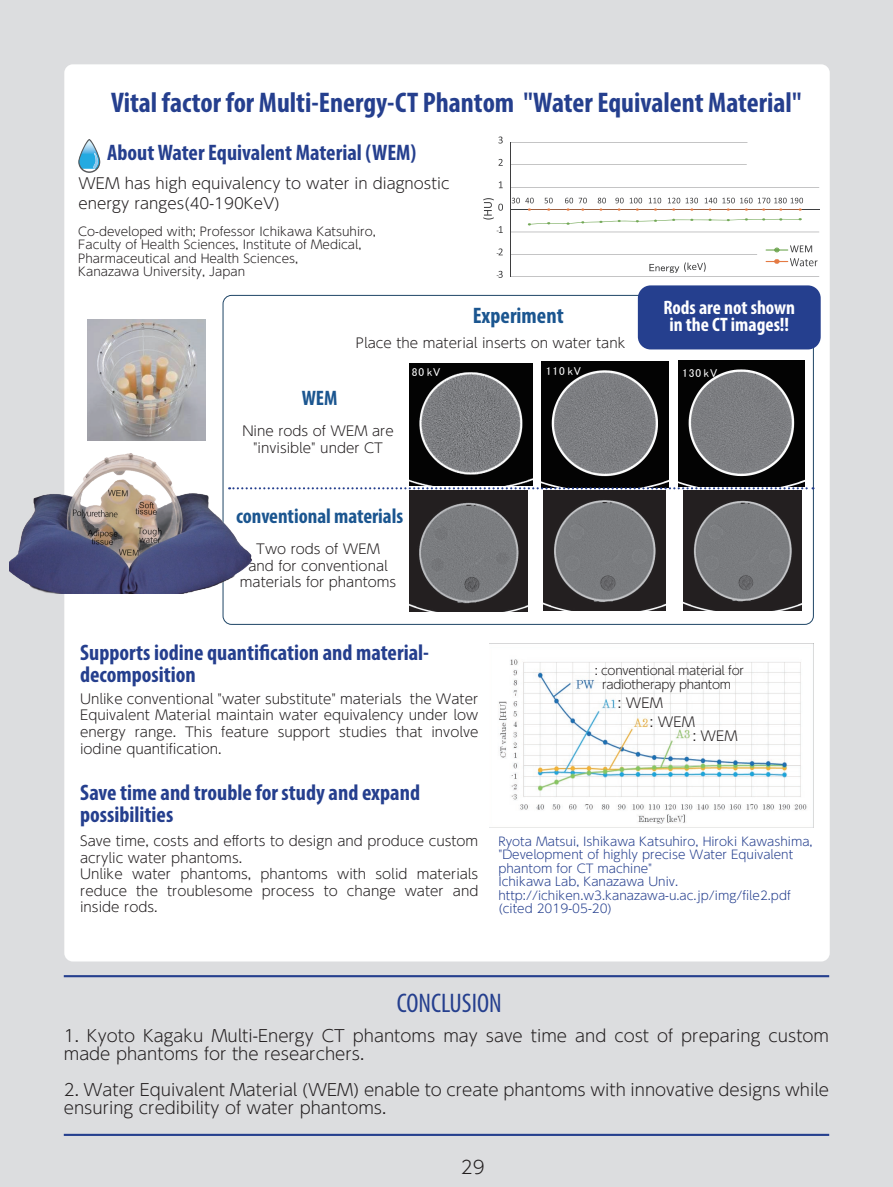
<style>
.page{position:relative;width:893px;height:1187px;background:#fff}
.page>*{position:absolute;margin:0;border:0;box-sizing:border-box;transform-origin:0 0}
.t1{font:700 condensed 28.5px "Myriad Pro";color:#253f8e}
.t2{font:condensed 27px "Myriad Pro";color:#253f8e}
.t3{font:700 condensed 22.5px/22.5px "Myriad Pro";color:#253f8e}
.t4{font:700 condensed 22.5px "Myriad Pro";color:#1b5690}
.t5{font:700 condensed 21px "Myriad Pro";color:#1b5690}
.t6{font:700 condensed 19.5px/16.5px "Myriad Pro";color:#fff;text-align:center}
.t7{font:300 18px "UD Shin Go Pr 6 N";color:#231f20}
.t8{font:300 16.5px/18px "UD Shin Go Pr 6 N";color:#231f20}
.t9{font:300 15px/19.5px "UD Shin Go Pr 6 N";color:#231f20}
.t10{font:300 13.5px/16.5px "UD Shin Go Pr 6 N";color:#231f20}
.t11{font:300 12px/13.5px "UD Shin Go Pr 6 N";color:#253f8e}
.t12{font:300 12px/13.5px "UD Shin Go Pr 6 N";color:#231f20}
.t13{font:300 12px/13.5px "UD Shin Go Pr 6 N";letter-spacing:-.025em;color:#231f20;text-align:center}
.t14{font:11.4px "MS P Gothic";letter-spacing:.085em;color:#fff}
</style>
<div class="page">
<div style="left:0;top:0;width:893px;height:1186px;background:#dcdddf"></div>
<div style="left:64px;top:64px;width:766px;height:897px;background:#fff;border-radius:9px"></div>
<img style="left:410px;top:363px;width:122px;height:122px">
<img style="left:542px;top:361px;width:126px;height:126px">
<img style="left:410px;top:490px;width:117px;height:121px">
<img style="left:543px;top:490px;width:122px;height:120px">
<img style="left:683px;top:490px;width:118px;height:120px">
<img style="left:87px;top:319px;width:118px;height:122px">
<img style="left:489px;top:643px;width:324px;height:181px">
<div style="left:638px;top:285px;width:183px;height:64px;background:#253f8e;border-radius:13px"></div>
<hr style="left:64px;top:975px;width:765px;height:2px;background:#253f8e">
<svg style="left:259px;top:487px;width:554px;height:2px"></svg>
<hr style="left:64px;top:1133px;width:765px;height:2px;background:#253f8e">
<img style="left:678px;top:361px;width:126px;height:126px">
<img style="left:10px;top:448px;width:249px;height:145px">
<hr style="left:510px;top:142px;width:237px;height:1px;background:#3e3e3f">
<hr style="left:510px;top:165px;width:237px;height:1px;background:#3e3e3f">
<hr style="left:510px;top:187px;width:309px;height:1px;background:#3e3e3f">
<hr style="left:510px;top:232px;width:309px;height:1px;background:#3e3e3f">
<hr style="left:510px;top:254px;width:247px;height:1px;background:#3e3e3f">
<hr style="left:510px;top:276px;width:309px;height:1px;background:#3e3e3f">
<hr style="left:510px;top:142px;width:1px;height:135px;background:#3e3e3f">
<hr style="left:510px;top:209px;width:309px;height:1px;background:#3e3e3f">
<svg style="left:528px;top:218px;width:274px;height:7px"></svg>
<svg style="left:497px;top:271px;width:6px;height:7px"></svg>
<svg style="left:497px;top:248px;width:6px;height:7px"></svg>
<svg style="left:497px;top:226px;width:6px;height:7px"></svg>
<svg style="left:499px;top:181px;width:4px;height:7px"></svg>
<svg style="left:498px;top:159px;width:5px;height:7px"></svg>
<svg style="left:498px;top:136px;width:5px;height:7px"></svg>
<svg style="left:512px;top:198px;width:291px;height:13px"></svg>
<svg style="left:483px;top:198px;width:20px;height:21px"></svg>
<svg style="left:649px;top:262px;width:57px;height:11px"></svg>
<svg style="left:766px;top:245px;width:51px;height:21px"></svg>
<svg style="left:78px;top:139px;width:22px;height:34px"></svg>
<h1 class="t1" style="left:111px;top:85px;width:692px">Vital factor for Multi-Energy-CT Phantom "Water Equivalent Material"</h1>
<h3 class="t3" style="left:107px;top:140px;width:311px">About Water Equivalent Material (WEM)</h3>
<p class="t9" style="left:79px;top:173px;width:372px">WEM has high equivalency to water in diagnostic energy ranges(40-190KeV)</p>
<p class="t12" style="left:78px;top:224px;width:299px">Co-developed with; Professor Ichikawa Katsuhiro, Faculty of Health Sciences, Institute of Medical, Pharmaceutical and Health Sciences,<br>Kanazawa University, Japan</p>
<h3 class="t4" style="left:473px;top:301px;width:92px">Experiment</h3>
<p class="t10" style="left:356px;top:334px;width:271px">Place the material inserts on water tank</p>
<h3 class="t5" style="left:302px;top:385px;width:37px">WEM</h3>
<p class="t10" style="left:242px;top:422px;width:153px;text-align:center">Nine rods of WEM are "invisible" under CT</p>
<p class="t14" style="left:412px;top:366px;width:30px">80 kV</p>
<p class="t14" style="left:546px;top:365px;width:37px">110 kV</p>
<h3 class="t5" style="left:236px;top:503px;width:168px">conventional materials</h3>
<p class="t10" style="left:240px;top:540px;width:158px;text-align:center">Two rods of WEM<br>and for conventional materials for phantoms</p>
<h3 class="t6" style="left:663px;top:299px;width:133px">Rods are not shown in the CT images!!</h3>
<p class="t14" style="left:682px;top:367px;width:37px">130 kV</p>
<h3 class="t3" style="left:80px;top:640px;width:350px">Supports iodine quantification and material&shy;decomposition</h3>
<p class="t10" style="left:80px;top:690px;width:400px;text-align:justify">Unlike conventional "water substitute" materials the Water Equivalent Material maintain water equivalency under low energy range. This feature support studies that involve iodine quantification.</p>
<h3 class="t3" style="left:80px;top:780px;width:341px">Save time and trouble for study and expand possibilities</h3>
<p class="t10" style="left:80px;top:832px;width:400px">Save time, costs and efforts to design and produce custom acrylic water phantoms.<br>Unlike water phantoms, phantoms with solid materials reduce the troublesome process to change water and inside rods.</p>
<p class="t13" style="left:595px;top:663px;width:151px">: conventional material for radiotherapy phantom</p>
<p class="t10" style="left:650px;top:693px;width:47px;line-height:19px;text-indent:-32px">: WEM<br>: WEM</p>
<p class="t10" style="left:693px;top:727px;width:47px">: WEM</p>
<p class="t11" style="left:498px;top:833px;width:316px">Ryota Matsui, Ishikawa Katsuhiro, Hiroki Kawashima, "Development of highly precise Water Equivalent phantom for CT machine"<br>Ichikawa Lab, Kanazawa Univ. http://ichiken.w3.kanazawa-u.ac.jp/img/file2.pdf (cited 2019-05-20)</p>
<h2 class="t2" style="left:397px;top:986px;width:106px">CONCLUSION</h2>
<p class="t8" style="left:64px;top:1026px;width:767px">1. Kyoto Kagaku Multi-Energy CT phantoms may save time and cost of preparing custom made phantoms for the researchers.</p>
<p class="t8" style="left:64px;top:1080px;width:767px">2. Water Equivalent Material (WEM) enable to create phantoms with innovative designs while ensuring credibility of water phantoms.</p>
<h3 class="t7" style="left:461px;top:1152px;width:25px">29</h3>
</div>
